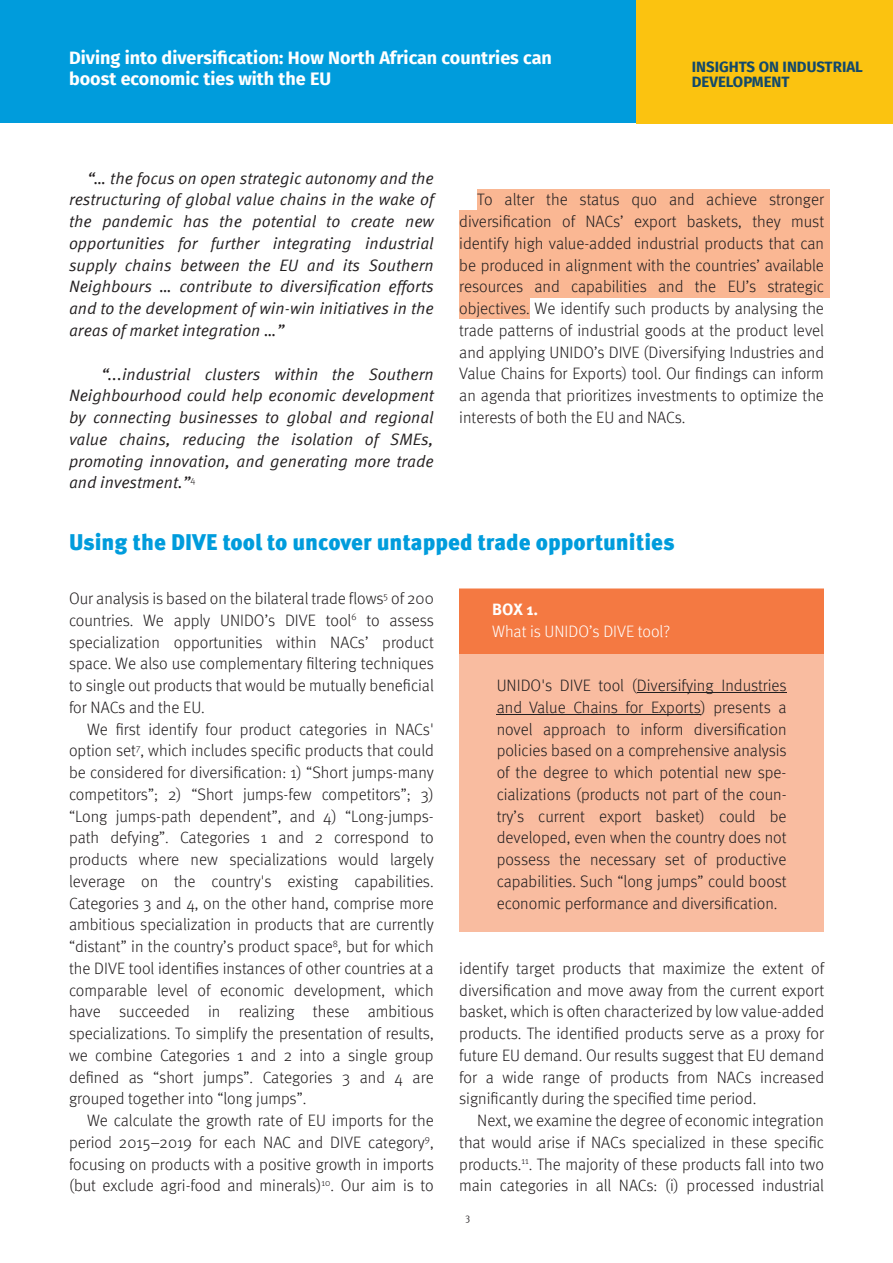
<style>
.page{position:relative;width:893px;height:1263px;background:#fff}
.page>*{position:absolute;margin:0;border:0;box-sizing:border-box;transform-origin:0 0}
.t1{font:900 22.5px "Meta Pro";color:#009cdc}
.t2{font:700 18px/21px "Fira Sans";color:#fff}
.t3{font:300 16.5px/21.8px "Meta Pro";color:#231f20;text-align:justify}
.t4{font:italic 16.5px/21.8px "Meta Pro";color:#231f20;text-align:justify}
.t5{font:300 16.5px "Meta Pro";color:#fff}
.t6{font:700 16.5px "Meta Pro";color:#fff}
.t7{font:700 15px/15px "Fira Sans";color:#13496b}
.t8{font:condensed 10.5px "Meta Pro";color:#231f20}
</style>
<div class="page">
<div style="left:0;top:0;width:890px;height:123px;background:#009cdc"></div>
<div style="left:636px;top:0;width:257px;height:123px;background:#fbc310"></div>
<div style="left:477px;top:189px;width:352px;height:21px;background:#fab793"></div>
<div style="left:459px;top:211px;width:370px;height:21px;background:#fab793"></div>
<div style="left:459px;top:232px;width:370px;height:22px;background:#fab793"></div>
<div style="left:459px;top:254px;width:370px;height:21px;background:#fab793"></div>
<div style="left:459px;top:276px;width:370px;height:21px;background:#fab793"></div>
<div style="left:459px;top:298px;width:71px;height:21px;background:#fab793"></div>
<div style="left:459px;top:588px;width:365px;height:344px;background:#f9bca0"></div>
<div style="left:459px;top:589px;width:365px;height:64px;background:#f47942"></div>
<hr style="left:637px;top:692px;width:149px;height:1px;background:#231f20">
<hr style="left:497px;top:714px;width:204px;height:1px;background:#231f20">
<p class="t2" style="left:69px;top:48px;width:484px">Diving into diversification: How North African countries can boost economic ties with the EU</p>
<p class="t7" style="left:692px;top:60px;width:173px">INSIGHTS ON INDUSTRIAL<br>DEVELOPMENT</p>
<p class="t4" style="left:69px;top:168px;width:366px;text-indent:18px">“… the focus on open strategic autonomy and the restructuring of global value chains in the wake of the pandemic has the potential to create new opportunities for further integrating industrial supply chains between the EU and its Southern Neighbours … contribute to diversification efforts and to the development of win-win initiatives in the areas of market integration …”</p>
<p class="t4" style="left:69px;top:364px;width:366px;text-indent:32px">“...industrial clusters within the Southern Neighbourhood could help economic development by connecting businesses to global and regional value chains, reducing the isolation of SMEs, promoting innovation, and generating more trade and investment.”<sup>4</sup></p>
<p class="t3" style="left:459px;top:190px;width:366px;text-indent:18px">To alter the status quo and achieve stronger diversification of NACs’ export baskets, they must identify high value-added industrial products that can be produced in alignment with the countries’ available resources and capabilities and the EU’s strategic objectives. We identify such products by analysing the trade patterns of industrial goods at the product level and applying UNIDO’s DIVE (Diversifying Industries and Value Chains for Exports) tool. Our findings can inform an agenda that prioritizes investments to optimize the interests of both the EU and NACs.</p>
<h1 class="t1" style="left:69px;top:533px;width:607px">Using the DIVE tool to uncover untapped trade opportunities</h1>
<p class="t3" style="left:69px;top:589px;width:366px">Our analysis is based on the bilateral trade flows<sup>5</sup> of 200 countries. We apply UNIDO’s DIVE tool<sup>6</sup> to assess specialization opportunities within NACs’ product space. We also use complementary filtering techniques to single out products that would be mutually beneficial for NACs and the EU.</p>
<p class="t3" style="left:69px;top:719px;width:366px;text-indent:18px">We first identify four product categories in NACs' option set<sup>7</sup>, which includes specific products that could be considered for diversification: 1) “Short jumps-many competitors”; 2) “Short jumps-few competitors”; 3) “Long jumps-path dependent”, and 4) “Long-jumps&shy;path defying”. Categories 1 and 2 correspond to products where new specializations would largely leverage on the country's existing capabilities.<br>Categories 3 and 4, on the other hand, comprise more ambitious specialization in products that are currently “distant” in the country’s product space<sup>8</sup>, but for which the DIVE tool identifies instances of other countries at a comparable level of economic development, which have succeeded in realizing these ambitious specializations. To simplify the presentation of results, we combine Categories 1 and 2 into a single group defined as “short jumps”. Categories 3 and 4 are grouped together into “long jumps”.</p>
<p class="t3" style="left:69px;top:1111px;width:366px;text-indent:18px">We calculate the growth rate of EU imports for the period 2015–2019 for each NAC and DIVE category<sup>9</sup>, focusing on products with a positive growth in imports (but exclude agri-food and minerals)<sup>10</sup>. Our aim is to</p>
<p class="t6" style="left:492px;top:602px;width:48px">BOX 1.</p>
<p class="t5" style="left:492px;top:624px;width:180px">What is UNIDO’s DIVE tool?</p>
<p class="t3" style="left:497px;top:676px;width:291px">UNIDO's DIVE tool (Diversifying Industries and Value Chains for Exports) presents a novel approach to inform diversification policies based on a comprehensive analysis of the degree to which potential new spe&shy;cializations (products not part of the coun&shy;try’s current export basket) could be developed, even when the country does not possess the necessary set of productive capabilities. Such “long jumps” could boost economic performance and diversification.</p>
<p class="t3" style="left:459px;top:959px;width:366px">identify target products that maximize the extent of diversification and move away from the current export basket, which is often characterized by low value-added products. The identified products serve as a proxy for future EU demand. Our results suggest that EU demand for a wide range of products from NACs increased significantly during the specified time period.</p>
<p class="t3" style="left:459px;top:1111px;width:366px;text-indent:18px">Next, we examine the degree of economic integration that would arise if NACs specialized in these specific products.<sup>11</sup>. The majority of these products fall into two main categories in all NACs: (i) processed industrial</p>
<p class="t8" style="left:465px;top:1213px;width:6px">3</p>
</div>
